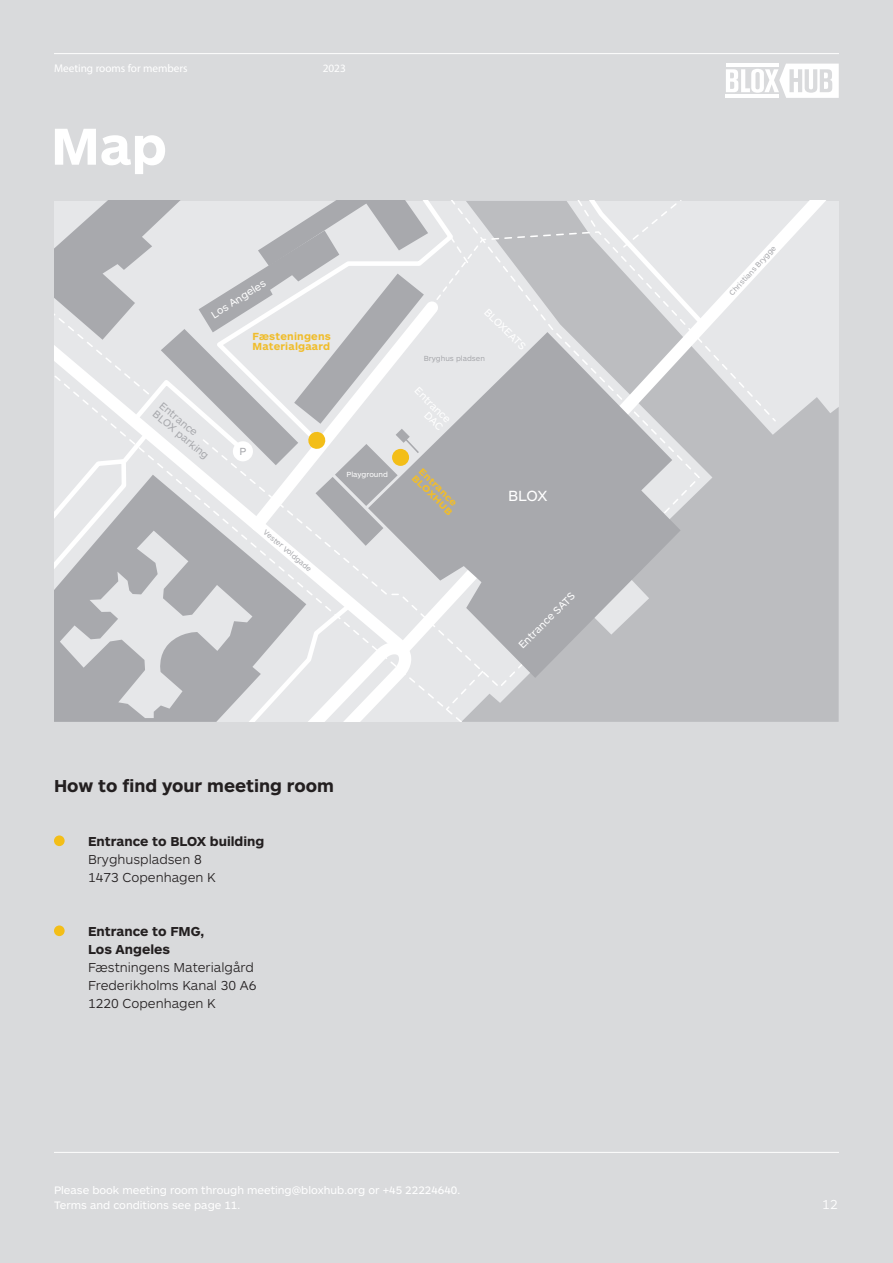
<style>
.page{position:relative;width:893px;height:1263px;background:#d9dadc}
.page>*{position:absolute;margin:0;border:0;box-sizing:border-box;transform-origin:0 0}
.t1{font:700 54px "ARS Maquette";color:#fff}
.t2{font:700 18px "ARS Maquette";color:#231f20}
.t3{font:15.3px "ARS Maquette";color:#fff}
.t4{font:300 13.5px "ARS Maquette";color:#231f20}
.t5{font:700 13.5px "ARS Maquette";color:#231f20}
.t6{font:300 13.5px "ARS Maquette";color:#fff}
.t7{font:11.25px/15px "ARS Maquette";color:#fff}
.t8{font:11.25px "Myriad Pro";color:#fff}
.t9{font:700 10.65px/10.6px "ARS Maquette";letter-spacing:.02em;color:#f0bd2c}
.t10{font:10.65px "ARS Maquette";color:#fff}
.t11{font:10.65px/10.6px "ARS Maquette";color:#a8a9ad}
.t12{font:700 9.6px/9.6px "ARS Maquette";color:#f0bd2c;scale:1.11 1}
.t13{font:7.65px "ARS Maquette";color:#a8a9ad}
.t14{font:7.65px "ARS Maquette";color:#fff}
</style>
<div class="page">
<hr style="left:54px;top:53px;width:785px;height:1px;background:#fff">
<svg style="left:726px;top:64px;width:113px;height:34px"></svg>
<hr style="left:54px;top:1152px;width:785px;height:1px;background:#fff">
<svg style="left:777px;top:201px;width:62px;height:465px"></svg>
<svg style="left:54px;top:201px;width:723px;height:521px"></svg>
<div style="left:54px;top:925px;width:11px;height:11px;background:#f3be18;border-radius:50%"></div>
<div style="left:54px;top:835px;width:11px;height:11px;background:#f3be18;border-radius:50%"></div>
<p class="t8" style="left:54px;top:61px;width:135px">Meeting rooms for members</p>
<p class="t8" style="left:323px;top:61px;width:25px">2023</p>
<p class="t1" style="left:51px;top:111px;width:117px">Map</p>
<p class="t10" style="left:209px;top:309px;width:64px;rotate:-32deg">Los Angeles</p>
<p class="t9" style="left:252px;top:330px;width:80px">Fæsteningens<br>Materialgaard</p>
<p class="t11" style="left:165px;top:399px;width:71px;rotate:40deg">Entrance<br>BLOX parking</p>
<p class="t11" style="left:240px;top:446px;width:8px">P</p>
<p class="t14" style="left:346px;top:470px;width:43px">Playground</p>
<p class="t13" style="left:268px;top:527px;width:61px;rotate:40deg">Vester Voldgade</p>
<p class="t13" style="left:424px;top:353px;width:63px">Bryghus pladsen</p>
<p class="t12" style="left:424px;top:466px;width:49px;rotate:45deg">Entrance<br>BLOXHUB</p>
<p class="t3" style="left:508px;top:485px;width:41px">BLOX</p>
<p class="t10" style="left:515px;top:642px;width:76px;rotate:-45deg">Entrance SATS</p>
<p class="t2" style="left:54px;top:774px;width:281px">How to find your meeting room</p>
<p class="t5" style="left:88px;top:833px;width:178px">Entrance to BLOX building</p>
<p class="t4" style="left:88px;top:851px;width:115px">Bryghuspladsen 8</p>
<p class="t4" style="left:88px;top:869px;width:129px">1473 Copenhagen K</p>
<p class="t5" style="left:88px;top:923px;width:118px">Entrance to FMG,</p>
<p class="t5" style="left:88px;top:941px;width:83px">Los Angeles</p>
<p class="t4" style="left:88px;top:959px;width:168px">Fæstningens Materialgård</p>
<p class="t4" style="left:88px;top:977px;width:170px">Frederikholms Kanal 30 A6</p>
<p class="t4" style="left:88px;top:995px;width:129px">1220 Copenhagen K</p>
<p class="t7" style="left:54px;top:1182px;width:408px">Please book meeting room through meeting@bloxhub.org or +45 22224640.<br>Terms and conditions see page 11.</p>
<p class="t13" style="left:727px;top:291px;width:66px;rotate:-47deg">Christians Brygge</p>
<p class="t6" style="left:822px;top:1195px;width:17px">12</p>
</div>
